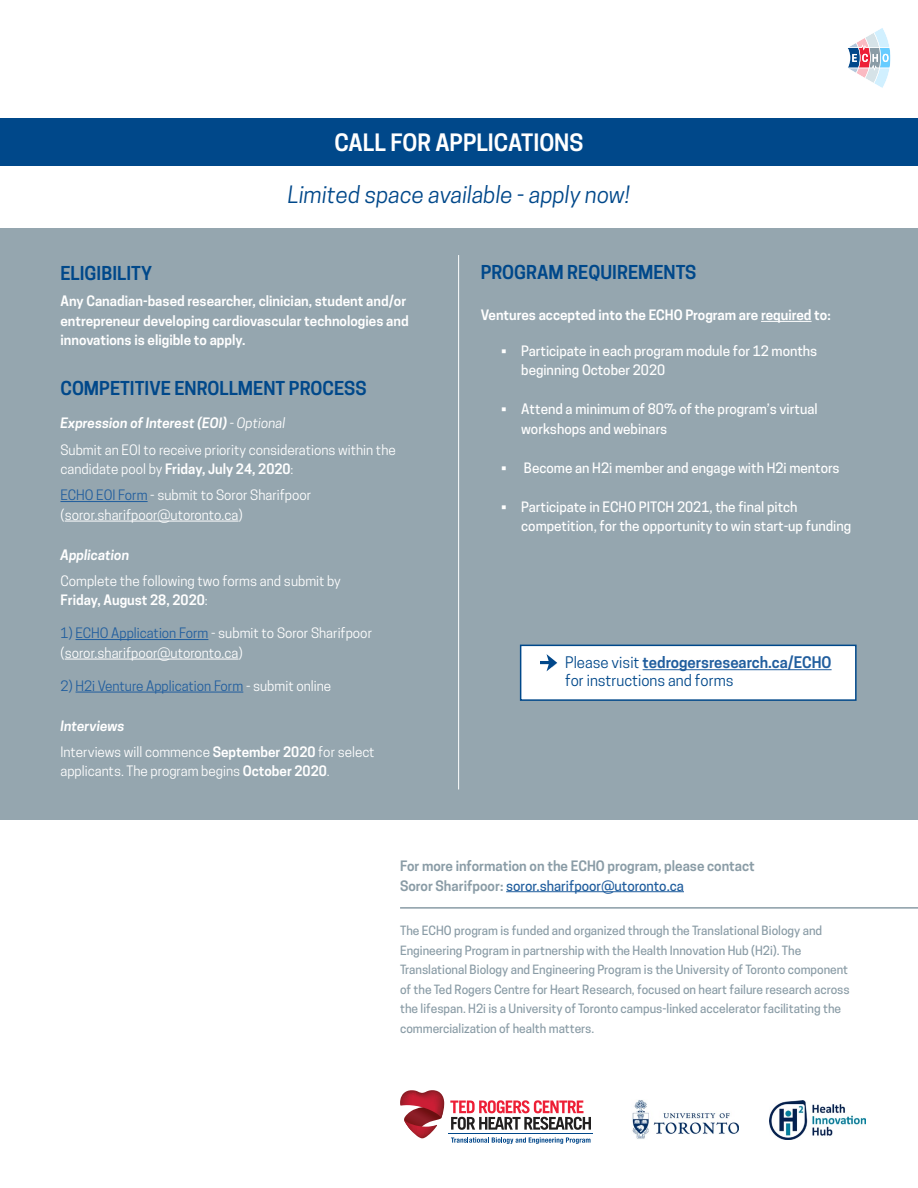
<style>
.page{position:relative;width:918px;height:1188px;background:#fff}
.page>*{position:absolute;margin:0;border:0;box-sizing:border-box;transform-origin:0 0}
.t1{font:italic 22.5px "Cooper Hewitt";color:#00488a}
.t2{font:600 22.5px "Cooper Hewitt";color:#fff}
.t3{font:600 18px "Cooper Hewitt";color:#00488a}
.t4{font:15px/18px "Cooper Hewitt";color:#00488a}
.t5{font:13.5px/19.5px "Cooper Hewitt";color:#fff}
.t6{font:500 13.5px/19.5px "Cooper Hewitt";color:#fff}
.t7{font:600 13.5px/19.5px "Cooper Hewitt";color:#fff}
.t8{font:italic 600 13.5px "Cooper Hewitt";color:#fff}
.t9{font:600 13.5px "Cooper Hewitt";color:#8a9ca6}
.t10{font:500 13.5px "Cooper Hewitt";color:#215e9e}
.t11{font:13.5px "Cooper Hewitt";color:#215e9e}
.t12{font:500 12px/19.5px "Cooper Hewitt";color:#8a9ca6}
.s1{font-weight:400}
.s2{font-weight:600}
.s3{color:#215e9e}
.s4{color:#fff}
.s5{font-weight:600;color:#215e9e}
.s6{font-weight:600;color:#8a9ca6}
</style>
<div class="page">
<div style="left:0;top:118px;width:918px;height:48px;background:#00488a"></div>
<img style="left:632px;top:1100px;width:107px;height:39px">
<img style="left:769px;top:1101px;width:96px;height:38px">
<div style="left:0;top:228px;width:918px;height:592px;background:#95a6af"></div>
<hr style="left:458px;top:255px;width:1px;height:534px;background:#fff">
<hr style="left:400px;top:907px;width:518px;height:2px;background:#8a9ca6">
<hr style="left:60px;top:501px;width:88px;height:1px;background:#215e9e">
<hr style="left:65px;top:521px;width:174px;height:1px;background:#fff">
<hr style="left:76px;top:639px;width:132px;height:1px;background:#215e9e">
<hr style="left:65px;top:659px;width:174px;height:1px;background:#fff">
<hr style="left:76px;top:692px;width:167px;height:1px;background:#215e9e">
<hr style="left:761px;top:321px;width:51px;height:1px;background:#fff">
<hr style="left:506px;top:891px;width:178px;height:1px;background:#215e9e">
<div style="left:521px;top:645px;width:335px;height:55px;background:#fff"></div>
<svg style="left:540px;top:654px;width:17px;height:17px"></svg>
<div style="left:520px;top:645px;width:337px;height:56px;border:2px solid #00488a"></div>
<hr style="left:643px;top:669px;width:189px;height:1px;background:#215e9e">
<svg style="left:848px;top:28px;width:43px;height:60px"></svg>
<svg style="left:450px;top:1100px;width:141px;height:30px"></svg>
<svg style="left:400px;top:1090px;width:44px;height:48px"></svg>
<hr style="left:449px;top:1133px;width:144px;height:1px;background:#00478a">
<svg style="left:451px;top:1137px;width:140px;height:7px"></svg>
<p class="t2" style="left:335px;top:129px;width:250px">CALL FOR APPLICATIONS</p>
<p class="t1" style="left:288px;top:181px;width:344px">Limited space available - apply now!</p>
<p class="t3" style="left:60px;top:263px;width:93px">ELIGIBILITY</p>
<p class="t7" style="left:60px;top:292px;width:350px">Any Canadian-based researcher, clinician, student and/or entrepreneur developing cardiovascular technologies and innovations is eligible to apply.</p>
<p class="t3" style="left:60px;top:378px;width:308px">COMPETITIVE ENROLLMENT PROCESS</p>
<p class="t8" style="left:60px;top:415px;width:226px">Expression of Interest (EOI) <span class="s1">- Optional</span></p>
<p class="t5" style="left:60px;top:440px;width:337px">Submit an EOI to receive priority considerations within the candidate pool by <span class="s2">Friday, July 24, 2020</span>:</p>
<p class="t5" style="left:60px;top:486px;width:252px"><span class="s3">ECHO EOI Form</span> - submit to Soror Sharifpoor (soror.sharifpoor@utoronto.ca)</p>
<p class="t8" style="left:60px;top:547px;width:70px">Application</p>
<p class="t5" style="left:60px;top:571px;width:282px">Complete the following two forms and submit by<br><span class="s2">Friday, August 28, 2020</span>:</p>
<p class="t5" style="left:60px;top:624px;width:313px"><span class="s3">1) ECHO Application Form</span> - submit to Soror Sharifpoor (soror.sharifpoor@utoronto.ca)</p>
<p class="t11" style="left:60px;top:678px;width:272px">2) H2i Venture Application Form <span class="s4">- submit online</span></p>
<p class="t8" style="left:60px;top:718px;width:66px">Interviews</p>
<p class="t5" style="left:60px;top:742px;width:316px">Interviews will commence <span class="s2">September 2020</span> for select applicants. The program begins <span class="s2">October 2020</span>.</p>
<p class="t3" style="left:481px;top:261px;width:217px">PROGRAM REQUIREMENTS</p>
<p class="t7" style="left:481px;top:305px;width:352px">Ventures accepted into the ECHO Program are required to:</p>
<p class="t6" style="left:521px;top:341px;width:298px;text-indent:-20px">• Participate in each program module for 12 months beginning October 2020</p>
<p class="t6" style="left:521px;top:399px;width:298px;text-indent:-20px">• Attend a minimum of 80% of the program’s virtual workshops and webinars</p>
<p class="t6" style="left:501px;top:458px;width:340px">• Become an H2i member and engage with H2i mentors</p>
<p class="t6" style="left:521px;top:497px;width:331px;text-indent:-20px">• Participate in ECHO PITCH 2021, the final pitch competition, for the opportunity to win start-up funding</p>
<p class="t4" style="left:565px;top:654px;width:268px">Please visit <span class="s5">tedrogersresearch.ca/ECHO </span>for instructions and forms</p>
<p class="t9" style="left:400px;top:858px;width:356px">For more information on the ECHO program, please contact</p>
<p class="t10" style="left:400px;top:877px;width:285px"><span class="s6">Soror Sharifpoor:</span> soror.sharifpoor@utoronto.ca</p>
<p class="t12" style="left:400px;top:921px;width:451px">The ECHO program is funded and organized through the Translational Biology and Engineering Program in partnership with the Health Innovation Hub (H2i). The Translational Biology and Engineering Program is the University of Toronto component of the Ted Rogers Centre for Heart Research, focused on heart failure research across the lifespan. H2i is a University of Toronto campus-linked accelerator facilitating the commercialization of health matters.</p>
</div>
